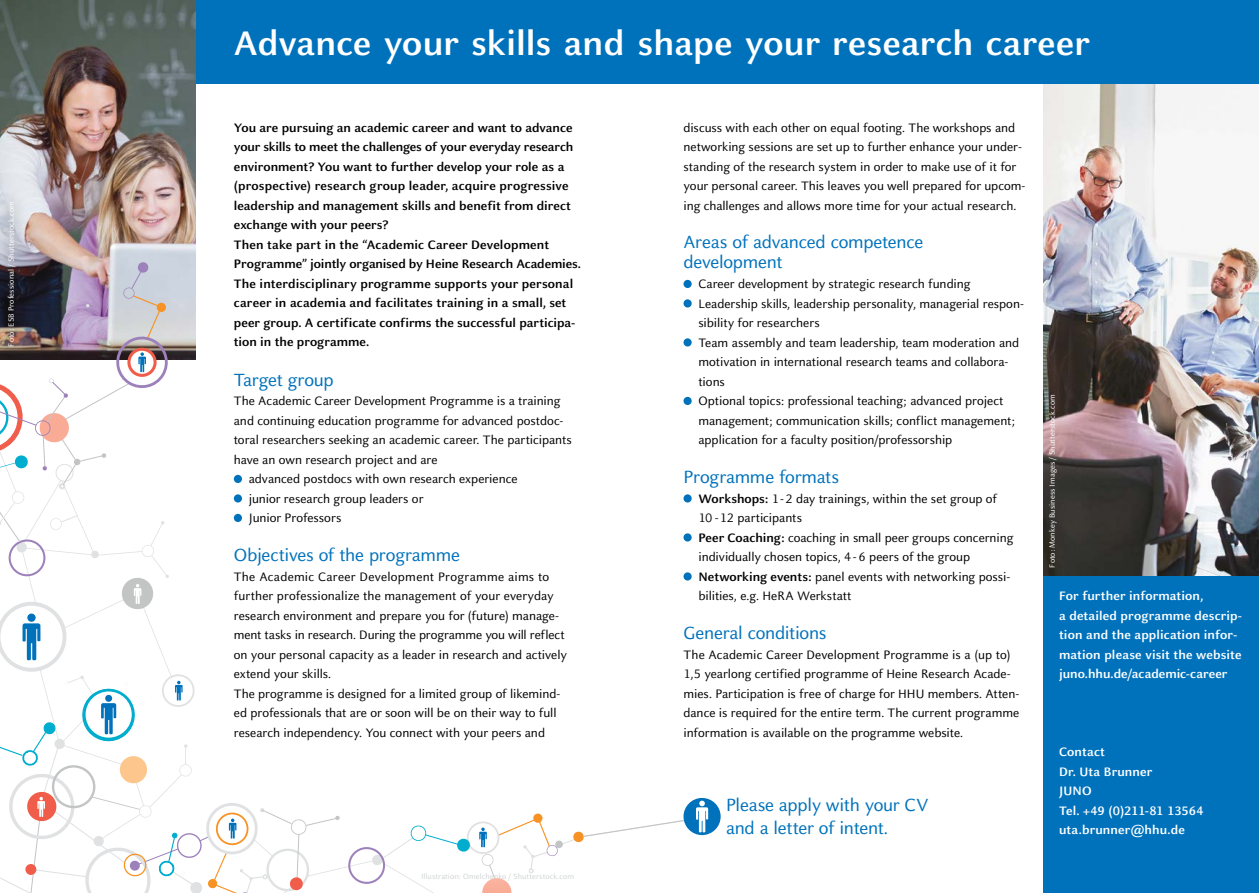
<style>
.page{position:relative;width:1259px;height:893px;background:#fff}
.page>*{position:absolute;margin:0;border:0;box-sizing:border-box;transform-origin:0 0}
.t1{font:700 37.5px "HHU Celeste Sans";letter-spacing:.005em;color:#fff}
.t2{font:19.5px/19.5px "HHU Celeste Sans";letter-spacing:-.01em;color:#0072bc}
.t3{font:13.5px/19.5px "HHU Celeste Sans";color:#000}
.t4{font:700 13.5px/19.5px "HHU Celeste Sans";letter-spacing:.005em;color:#000}
.t5{font:700 13.5px/19.5px "HHU Celeste Sans";letter-spacing:.01em;color:#fff}
.t6{font:8.4px "HHU Celeste Sans";letter-spacing:.01em;color:#fff}
.t7{font:8.4px "HHU Celeste Sans";letter-spacing:.01em;color:#d1d3d4}
.s1{font-weight:700}
</style>
<div class="page">
<img style="left:1043px;top:83px;width:216px;height:493px">
<div style="left:0;top:0;width:1259px;height:83px;background:#0072bc"></div>
<img style="left:0;top:0;width:196px;height:262px">
<div style="left:1043px;top:576px;width:216px;height:317px;background:#0072bc"></div>
<svg style="left:0;top:262px;width:684px;height:631px"></svg>
<div style="left:234px;top:475px;width:8px;height:8px;background:#0072bc;border-radius:50%"></div>
<div style="left:234px;top:494px;width:8px;height:9px;background:#0072bc;border-radius:50%"></div>
<div style="left:234px;top:514px;width:8px;height:8px;background:#0072bc;border-radius:50%"></div>
<div style="left:683px;top:280px;width:8px;height:8px;background:#0072bc;border-radius:50%"></div>
<div style="left:683px;top:299px;width:8px;height:9px;background:#0072bc;border-radius:50%"></div>
<div style="left:683px;top:338px;width:8px;height:9px;background:#0072bc;border-radius:50%"></div>
<div style="left:683px;top:397px;width:8px;height:8px;background:#0072bc;border-radius:50%"></div>
<div style="left:683px;top:494px;width:8px;height:9px;background:#0072bc;border-radius:50%"></div>
<div style="left:683px;top:533px;width:8px;height:9px;background:#0072bc;border-radius:50%"></div>
<div style="left:683px;top:572px;width:8px;height:9px;background:#0072bc;border-radius:50%"></div>
<div style="left:683px;top:798px;width:37px;height:37px;background:#0072bc;border-radius:50%"></div>
<svg style="left:696px;top:801px;width:12px;height:31px"></svg>
<div style="left:0;top:189px;width:28px;height:169px;background:#000;opacity:.75"></div>
<div style="left:409px;top:861px;width:177px;height:32px;background:#fff"></div>
<p class="t6" style="left:6px;top:347px;width:147px;rotate:-90deg">Foto: ESB Professional / Shutterstock.com</p>
<h1 class="t1" style="left:234px;top:19px;width:857px">Advance your skills and shape your research career</h1>
<p class="t4" style="left:234px;top:117px;width:349px">You are pursuing an academic career and want to advance your skills to meet the challenges of your everyday research environment? You want to further develop your role as a (prospective) research group leader, acquire progressive leadership and management skills and benefit from direct exchange with your peers?<br>Then take part in the “Academic Career Development Programme” jointly organised by Heine Research Academies.<br>The interdisciplinary programme supports your personal career in academia and facilitates training in a small, set peer group. A certificate confirms the successful participa&shy;tion in the programme.</p>
<h2 class="t2" style="left:234px;top:369px;width:101px">Target group</h2>
<p class="t3" style="left:234px;top:391px;width:328px">The Academic Career Development Programme is a training</p>
<p class="t3" style="left:234px;top:410px;width:331px">and continuing education programme for advanced postdoc-</p>
<p class="t3" style="left:234px;top:430px;width:339px">toral researchers seeking an academic career. The participants</p>
<p class="t3" style="left:234px;top:449px;width:205px">have an own research project and are</p>
<p class="t3" style="left:249px;top:469px;width:270px">advanced postdocs with own research experience</p>
<p class="t3" style="left:249px;top:488px;width:176px">junior research group leaders or</p>
<p class="t3" style="left:249px;top:508px;width:94px">Junior Professors</p>
<h2 class="t2" style="left:234px;top:545px;width:228px">Objectives of the programme</h2>
<p class="t3" style="left:234px;top:566px;width:335px">The Academic Career Development Programme aims to further professionalize the management of your everyday research environment and prepare you for (future) manage&shy;ment tasks in research. During the programme you will reflect on your personal capacity as a leader in research and actively extend your skills.<br>The programme is designed for a limited group of likemind&shy;ed professionals that are or soon will be on their way to full research independency. You connect with your peers and</p>
<p class="t7" style="left:421px;top:871px;width:154px">Illustration: Omelchenko / Shutterstock.com</p>
<p class="t3" style="left:683px;top:118px;width:343px">discuss with each other on equal footing. The workshops and networking sessions are set up to further enhance your under&shy;standing of the research system in order to make use of it for your personal career. This leaves you well prepared for upcom&shy;ing challenges and allows more time for your actual research.</p>
<h2 class="t2" style="left:683px;top:232px;width:241px">Areas of advanced competence development</h2>
<p class="t3" style="left:698px;top:274px;width:327px">Career development by strategic research funding Leadership skills, leadership personality, managerial respon&shy;sibility for researchers<br>Team assembly and team leadership, team moderation and motivation in international research teams and collabora&shy;tions<br>Optional topics: professional teaching; advanced project management; communication skills; conflict management; application for a faculty position/professorship</p>
<h2 class="t2" style="left:683px;top:467px;width:157px">Programme formats</h2>
<p class="t3" style="left:698px;top:488px;width:316px"><span class="s1">Workshops:</span> 1-2 day trainings, within the set group of 10 -12 participants<br><span class="s1">Peer Coaching:</span> coaching in small peer groups concerning individually chosen topics, 4- 6 peers of the group <span class="s1">Networking events:</span> panel events with networking possi&shy;bilities, e.g. HeRA Werkstatt</p>
<h2 class="t2" style="left:683px;top:623px;width:144px">General conditions</h2>
<p class="t3" style="left:683px;top:644px;width:337px">The Academic Career Development Programme is a (up to)<br>1,5 yearlong certified programme of Heine Research Acade&shy;mies. Participation is free of charge for HHU members. Atten&shy;dance is required for the entire term. The current programme information is available on the programme website.</p>
<h2 class="t2" style="left:726px;top:793px;width:204px;line-height:22.5px">Please apply with your CV and a letter of intent.</h2>
<p class="t6" style="left:1047px;top:568px;width:175px;rotate:-90deg">Foto: Monkey Business Images / Shutterstock.com</p>
<p class="t5" style="left:1059px;top:586px;width:184px">For further information,<br>a detailed programme descrip&shy;tion and the application infor&shy;mation please visit the website juno.hhu.de/academic-career</p>
<p class="t5" style="left:1059px;top:742px;width:146px">Contact<br>Dr. Uta Brunner<br>JUNO<br>Tel. +49 (0)211-81 13564 uta.brunner@hhu.de</p>
</div>
